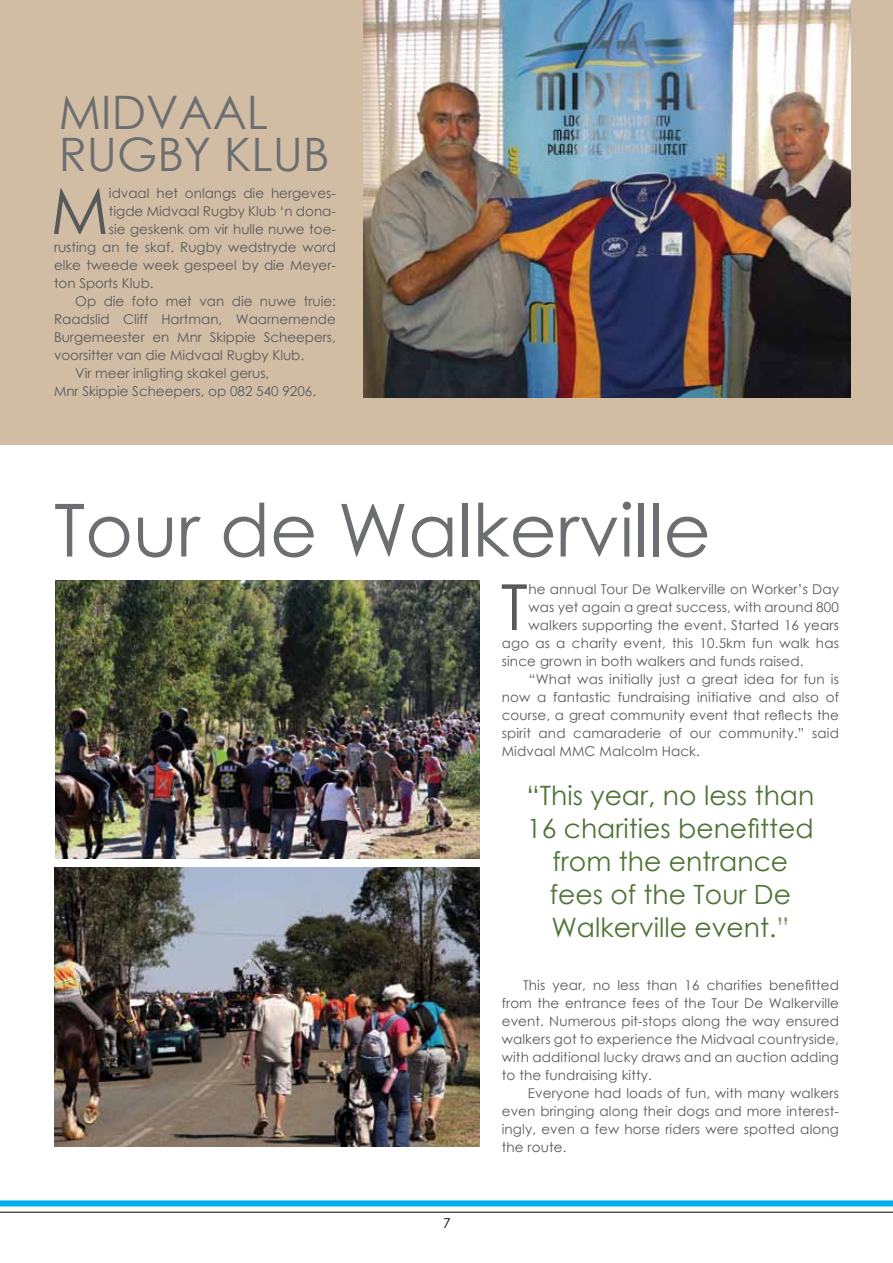
<style>
.page{position:relative;width:893px;height:1263px;background:#fff}
.page>*{position:absolute;margin:0;border:0;box-sizing:border-box;transform-origin:0 0}
.t1{font:73.2px "Century Gothic";color:#6d6e71}
.t2{font:63.6px "Century Gothic";color:#58595b}
.t3{font:46.2px/42.3px "Century Gothic";color:#6d6e71}
.t4{font:26.7px/33px "Century Gothic";color:#4f7435;text-align:center}
.t5{font:13.5px/18px "Century Gothic";letter-spacing:.01em;color:#58595b;text-align:justify}
.t6{font:13.5px "Century Gothic";color:#000}
.s1{color:#7b9160}
</style>
<div class="page">
<div style="left:0;top:1200px;width:893px;height:6px;background:#00aeef"></div>
<hr style="left:0;top:1212px;width:893px;height:1px;background:#000">
<div style="left:0;top:0;width:893px;height:444px;background:#d1bda4"></div>
<img style="left:54px;top:867px;width:425px;height:279px">
<img style="left:55px;top:580px;width:424px;height:279px">
<img style="left:363px;top:0;width:488px;height:397px">
<h3 class="t3" style="left:59px;top:90px;width:272px">MIDVAAL<br>RUGBY KLUB</h3>
<h2 class="t2" style="left:51px;top:167px;width:60px">M</h2>
<p class="t5" style="left:109px;top:184px;width:228px">idvaal het onlangs die hergeves-</p>
<p class="t5" style="left:109px;top:202px;width:228px">tigde Midvaal Rugby Klub ‘n dona-</p>
<p class="t5" style="left:109px;top:220px;width:228px">sie geskenk om vir hulle nuwe toe-</p>
<p class="t5" style="left:54px;top:238px;width:283px">rusting an te skaf. Rugby wedstryde word</p>
<p class="t5" style="left:54px;top:256px;width:283px">elke tweede week gespeel by die Meyer-</p>
<p class="t5" style="left:54px;top:274px;width:101px">ton Sports Klub.</p>
<p class="t5" style="left:75px;top:292px;width:262px">Op die foto met van die nuwe truie:</p>
<p class="t5" style="left:54px;top:310px;width:283px">Raadslid Cliff Hartman, Waarnemende</p>
<p class="t5" style="left:54px;top:328px;width:283px">Burgemeester en Mnr Skippie Scheepers,</p>
<p class="t5" style="left:54px;top:346px;width:252px">voorsitter van die Midvaal Rugby Klub.</p>
<p class="t5" style="left:75px;top:364px;width:196px">Vir meer inligting skakel gerus,</p>
<p class="t5" style="left:54px;top:382px;width:264px">Mnr Skippie Scheepers, op 082 540 9206.</p>
<h1 class="t1" style="left:54px;top:479px;width:658px">Tour de Walkerville</h1>
<h2 class="t2" style="left:501px;top:563px;width:29px">T</h2>
<p class="t5" style="left:528px;top:580px;width:312px">he annual Tour De Walkerville on Worker’s Day</p>
<p class="t5" style="left:528px;top:598px;width:312px">was yet again a great success, with around 800</p>
<p class="t5" style="left:528px;top:616px;width:312px">walkers supporting the event. Started 16 years</p>
<p class="t5" style="left:502px;top:634px;width:339px">ago as a charity event, this 10.5km fun walk has</p>
<p class="t5" style="left:502px;top:652px;width:303px">since grown in both walkers and funds raised.</p>
<p class="t5" style="left:529px;top:670px;width:311px">“What was initially just a great idea for fun is</p>
<p class="t5" style="left:502px;top:688px;width:339px">now a fantastic fundraising initiative and also of</p>
<p class="t5" style="left:502px;top:706px;width:339px">course, a great community event that reflects the</p>
<p class="t5" style="left:502px;top:724px;width:339px">spirit and camaraderie of our community.” said</p>
<p class="t5" style="left:502px;top:742px;width:200px">Midvaal MMC Malcolm Hack.</p>
<h3 class="t4" style="left:526px;top:779px;width:289px">“This year, no less than<br>16 charities benefitted from the entrance fees of the Tour De<br>Walkerville event.<span class="s1">”</span></h3>
<p class="t6" style="left:443px;top:1214px;width:9px">7</p>
<p class="t5" style="left:502px;top:976px;width:339px;text-indent:21px">This year, no less than 16 charities benefitted from the entrance fees of the Tour De Walkerville event. Numerous pit-stops along the way ensured walkers got to experience the Midvaal countryside, with additional lucky draws and an auction adding to the fundraising kitty.</p>
<p class="t5" style="left:502px;top:1084px;width:339px;text-indent:26px">Everyone had loads of fun, with many walkers even bringing along their dogs and more interest&shy;ingly, even a few horse riders were spotted along the route.</p>
</div>
